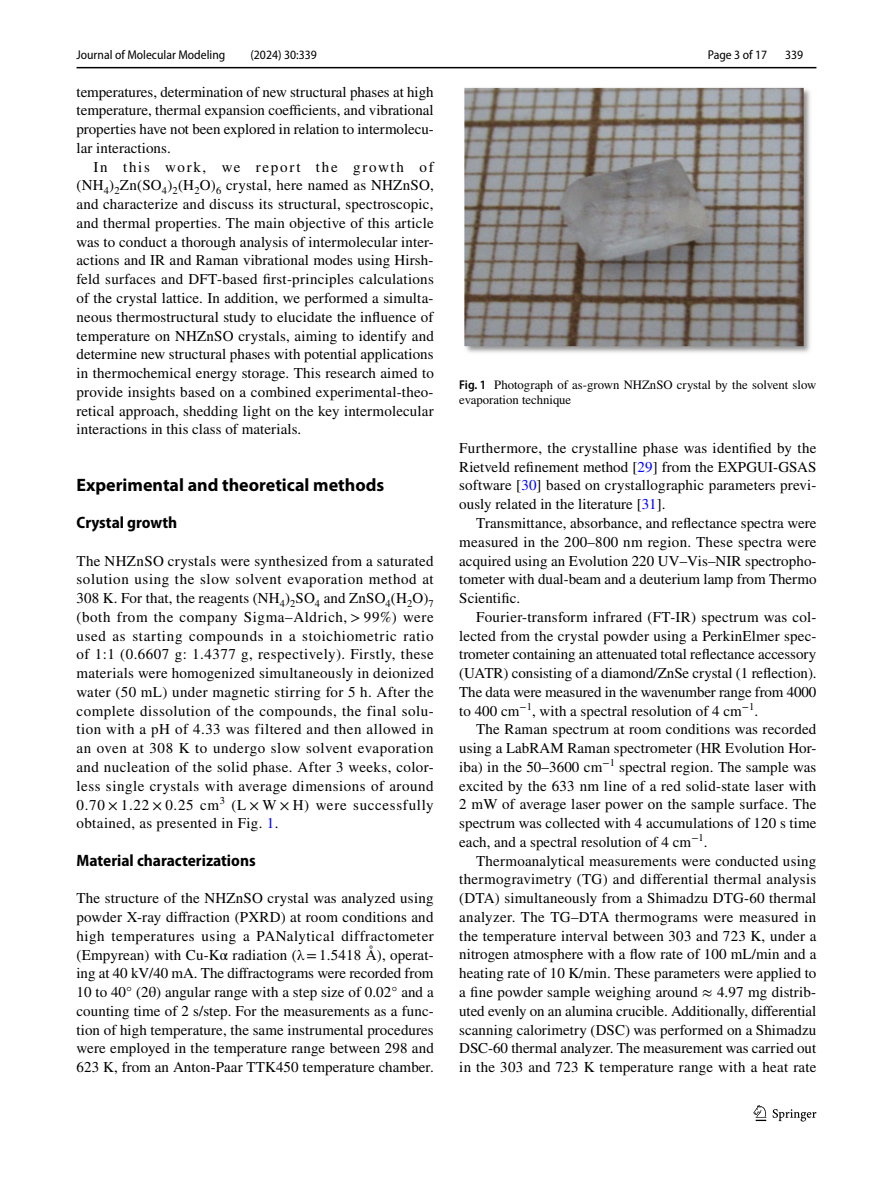
<style>
.page{position:relative;width:893px;height:1187px;background:#fff}
.page>*{position:absolute;margin:0;border:0;box-sizing:border-box;transform-origin:0 0}
.t1{font:700 18px "Myriad Pro";color:#000}
.t2{font:700 semi-condensed 16.5px "Myriad Pro";color:#000}
.t3{font:15px/18.8px "STIX";letter-spacing:.005em;color:#000;text-align:justify}
.t4{font:12.75px/15px "STIX";color:#000}
.t5{font:semi-condensed 12.75px "Myriad Pro";color:#000}
.s1{font-family:"Myriad Pro";font-weight:600;font-stretch:semi-condensed}
.s2{color:#00f}
</style>
<div class="page">
<hr style="left:77px;top:67px;width:739px;height:1px;background:#000">
<svg style="left:753px;top:1105px;width:13px;height:15px"></svg>
<svg style="left:773px;top:1109px;width:43px;height:12px"></svg>
<img style="left:464px;top:87px;width:346px;height:266px">
<p class="t5" style="left:77px;top:48px;width:150px">Journal of Molecular Modeling</p>
<p class="t5" style="left:250px;top:48px;width:68px">(2024) 30:339</p>
<p class="t5" style="left:708px;top:48px;width:61px">Page 3 of 17</p>
<p class="t5" style="left:785px;top:48px;width:20px">339</p>
<p class="t3" style="left:77px;top:83px;width:359px">temperatures, determination of new structural phases at high temperature, thermal expansion coefficients, and vibrational properties have not been explored in relation to intermolecu&shy;lar interactions.</p>
<p class="t3" style="left:77px;top:158px;width:359px;text-indent:17px">In this work, we report the growth of (NH<sub>4</sub>)<sub>2</sub>Zn(SO<sub>4</sub>)<sub>2</sub>(H<sub>2</sub>O)<sub>6</sub> crystal, here named as NHZnSO, and characterize and discuss its structural, spectroscopic, and thermal properties. The main objective of this article was to conduct a thorough analysis of intermolecular inter&shy;actions and IR and Raman vibrational modes using Hirsh&shy;feld surfaces and DFT-based first-principles calculations of the crystal lattice. In addition, we performed a simulta&shy;neous thermostructural study to elucidate the influence of temperature on NHZnSO crystals, aiming to identify and determine new structural phases with potential applications in thermochemical energy storage. This research aimed to provide insights based on a combined experimental-theo&shy;retical approach, shedding light on the key intermolecular interactions in this class of materials.</p>
<p class="t4" style="left:459px;top:378px;width:359px"><span class="s1">Fig. 1</span> Photograph of as-grown NHZnSO crystal by the solvent slow evaporation technique</p>
<p class="t1" style="left:77px;top:473px;width:309px">Experimental and theoretical methods</p>
<p class="t2" style="left:77px;top:513px;width:102px">Crystal growth</p>
<p class="t3" style="left:77px;top:552px;width:359px">The NHZnSO crystals were synthesized from a saturated solution using the slow solvent evaporation method at 308 K. For that, the reagents (NH<sub>4</sub>)<sub>2</sub>SO<sub>4</sub> and ZnSO<sub>4</sub>(H<sub>2</sub>O)<sub>7 </sub>(both from the company Sigma–Aldrich, &gt; 99%) were used as starting compounds in a stoichiometric ratio of 1:1 (0.6607 g: 1.4377 g, respectively). Firstly, these materials were homogenized simultaneously in deionized water (50 mL) under magnetic stirring for 5 h. After the complete dissolution of the compounds, the final solu&shy;tion with a pH of 4.33 was filtered and then allowed in an oven at 308 K to undergo slow solvent evaporation and nucleation of the solid phase. After 3 weeks, color&shy;less single crystals with average dimensions of around 0.70 × 1.22 × 0.25 cm<sup>3</sup> (L × W × H) were successfully obtained, as presented in Fig. <span class="s2">1</span>.</p>
<p class="t2" style="left:77px;top:851px;width:181px">Material characterizations</p>
<p class="t3" style="left:77px;top:889px;width:359px">The structure of the NHZnSO crystal was analyzed using powder X-ray diffraction (PXRD) at room conditions and high temperatures using a PANalytical diffractometer (Empyrean) with Cu-Kα radiation (λ=1.5418 Å), operat&shy;ing at 40 kV/40 mA. The diffractograms were recorded from 10 to 40° (2θ) angular range with a step size of 0.02° and a counting time of 2 s/step. For the measurements as a func&shy;tion of high temperature, the same instrumental procedures were employed in the temperature range between 298 and 623 K, from an Anton-Paar TTK450 temperature chamber.</p>
<p class="t3" style="left:459px;top:439px;width:359px">Furthermore, the crystalline phase was identified by the Rietveld refinement method [<span class="s2">29</span>] from the EXPGUI-GSAS software [<span class="s2">30</span>] based on crystallographic parameters previ&shy;ously related in the literature [<span class="s2">31</span>].</p>
<p class="t3" style="left:459px;top:514px;width:359px;text-indent:17px">Transmittance, absorbance, and reflectance spectra were measured in the 200–800 nm region. These spectra were acquired using an Evolution 220 UV–Vis–NIR spectropho&shy;tometer with dual-beam and a deuterium lamp from Thermo Scientific.</p>
<p class="t3" style="left:459px;top:608px;width:359px;text-indent:17px">Fourier-transform infrared (FT-IR) spectrum was col&shy;lected from the crystal powder using a PerkinElmer spec&shy;trometer containing an attenuated total reflectance accessory (UATR) consisting of a diamond/ZnSe crystal (1 reflection).<br>The data were measured in the wavenumber range from 4000 to 400 cm<sup>−1</sup>, with a spectral resolution of 4 cm<sup>−1</sup>.</p>
<p class="t3" style="left:459px;top:721px;width:359px;text-indent:17px">The Raman spectrum at room conditions was recorded using a LabRAM Raman spectrometer (HR Evolution Hor&shy;iba) in the 50–3600 cm<sup>−1</sup> spectral region. The sample was excited by the 633 nm line of a red solid-state laser with 2 mW of average laser power on the sample surface. The spectrum was collected with 4 accumulations of 120 s time each, and a spectral resolution of 4 cm<sup>−1</sup>.</p>
<p class="t3" style="left:459px;top:852px;width:359px;text-indent:17px">Thermoanalytical measurements were conducted using thermogravimetry (TG) and differential thermal analysis (DTA) simultaneously from a Shimadzu DTG-60 thermal analyzer. The TG–DTA thermograms were measured in the temperature interval between 303 and 723 K, under a nitrogen atmosphere with a flow rate of 100 mL/min and a heating rate of 10 K/min. These parameters were applied to a fine powder sample weighing around ≈ 4.97 mg distrib&shy;uted evenly on an alumina crucible. Additionally, differential scanning calorimetry (DSC) was performed on a Shimadzu DSC-60 thermal analyzer. The measurement was carried out in the 303 and 723 K temperature range with a heat rate</p>
</div>
